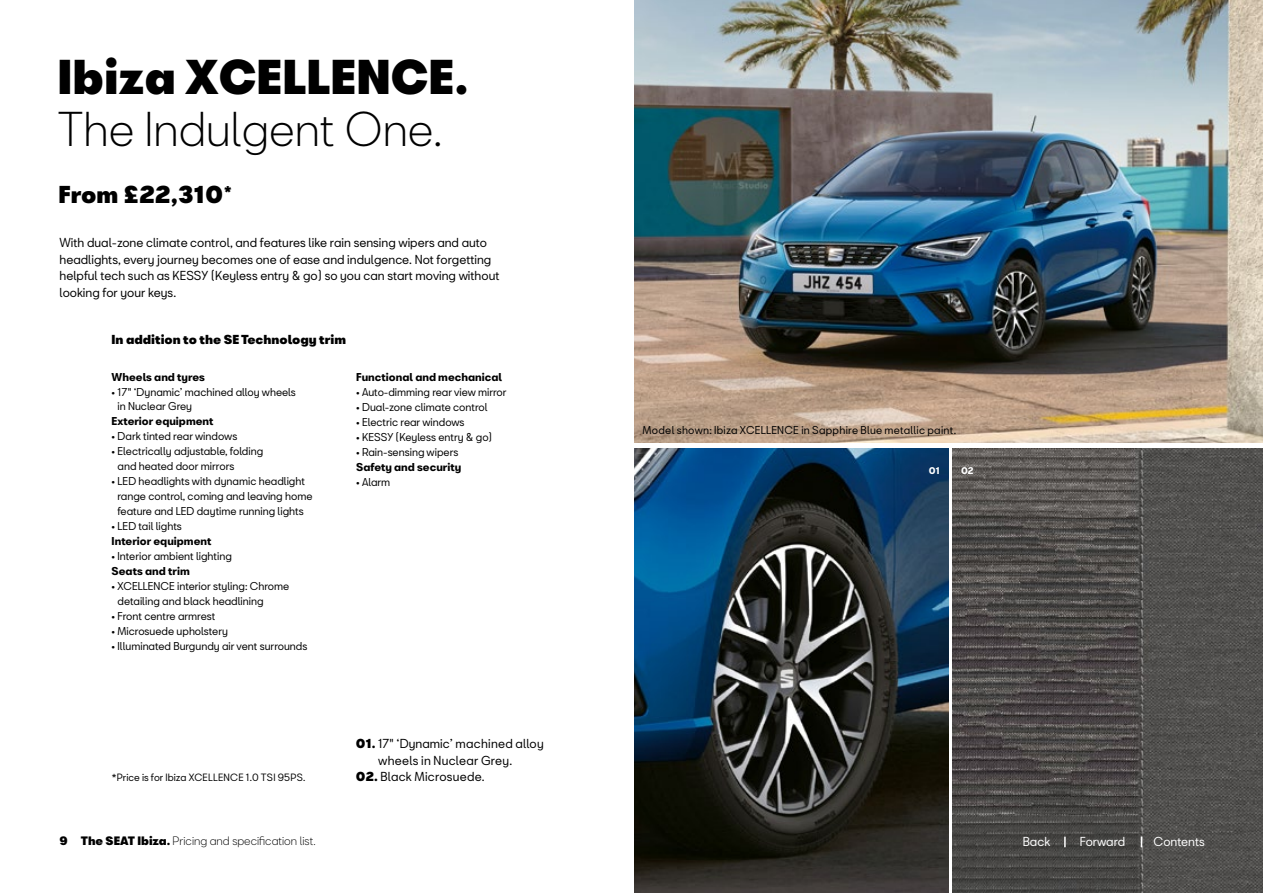
<style>
.page{position:relative;width:1263px;height:893px;background:#fff}
.page>*{position:absolute;margin:0;border:0;box-sizing:border-box;transform-origin:0 0}
.t1{font:300 45px "Seat Bcn";color:#000}
.t2{font:900 45px "Seat Bcn";color:#000}
.t3{font:900 22.5px "Seat Bcn";color:#000}
.t4{font:12px/16.5px "Seat Bcn";color:#000}
.t5{font:12px/16.5px "Seat Bcn";letter-spacing:.02em;color:#000}
.t6{font:900 12px "Seat Bcn";color:#000}
.t7{font:12px "Seat Bcn";color:#fff}
.t8{font:300 11.25px "Seat Bcn";color:#000}
.t9{font:10.5px/15px "Seat Bcn";color:#000}
.t10{font:700 10.5px "Seat Bcn";color:#000}
.t11{font:10.5px "Seat Bcn";letter-spacing:.025em;color:#000}
.t12{font:9.75px "Seat Bcn";letter-spacing:.005em;color:#000}
.t13{font:700 9px "Seat Bcn";color:#fff}
.s1{font-weight:900}
</style>
<div class="page">
<img style="left:952px;top:449px;width:311px;height:444px">
<img style="left:634px;top:0;width:629px;height:442px">
<img style="left:634px;top:449px;width:314px;height:444px">
<svg style="left:1064px;top:837px;width:2px;height:10px"></svg>
<h1 class="t2" style="left:57px;top:36px;width:413px">Ibiza XCELLENCE.</h1>
<h1 class="t1" style="left:57px;top:90px;width:387px">The Indulgent One.</h1>
<h2 class="t3" style="left:58px;top:174px;width:175px">From £22,310<sup>*</sup></h2>
<p class="t4" style="left:60px;top:233px;width:441px">With dual-zone climate control, and features like rain sensing wipers and auto headlights, every journey becomes one of ease and indulgence. Not forgetting helpful tech such as KESSY (Keyless entry &amp; go) so you can start moving without looking for your keys.</p>
<p class="t6" style="left:112px;top:329px;width:236px">In addition to the SE Technology trim</p>
<p class="t10" style="left:112px;top:368px;width:95px">Wheels and tyres</p>
<p class="t9" style="left:118px;top:384px;width:180px;line-height:13.8px;text-indent:-6px">• 17" ‘Dynamic’ machined alloy wheels in Nuclear Grey</p>
<p class="t10" style="left:112px;top:412px;width:104px">Exterior equipment</p>
<p class="t9" style="left:112px;top:427px;width:127px">• Dark tinted rear windows</p>
<p class="t9" style="left:118px;top:442px;width:147px;text-indent:-6px">• Electrically adjustable, folding and heated door mirrors</p>
<p class="t9" style="left:118px;top:472px;width:196px;text-indent:-6px">• LED headlights with dynamic headlight range control, coming and leaving home feature and LED daytime running lights</p>
<p class="t9" style="left:112px;top:517px;width:72px">• LED tail lights</p>
<p class="t10" style="left:112px;top:532px;width:101px">Interior equipment</p>
<p class="t9" style="left:112px;top:547px;width:122px">• Interior ambient lighting</p>
<p class="t10" style="left:112px;top:562px;width:80px">Seats and trim</p>
<p class="t9" style="left:118px;top:577px;width:173px;text-indent:-6px">• XCELLENCE interior styling: Chrome detailing and black headlining</p>
<p class="t9" style="left:112px;top:607px;width:105px">• Front centre armrest</p>
<p class="t9" style="left:112px;top:622px;width:118px">• Microsuede upholstery</p>
<p class="t9" style="left:112px;top:637px;width:197px">• Illuminated Burgundy air vent surrounds</p>
<p class="t10" style="left:356px;top:368px;width:147px">Functional and mechanical</p>
<p class="t9" style="left:356px;top:383px;width:152px">• Auto-dimming rear view mirror</p>
<p class="t9" style="left:356px;top:398px;width:133px">• Dual-zone climate control</p>
<p class="t9" style="left:356px;top:413px;width:110px">• Electric rear windows</p>
<p class="t9" style="left:356px;top:428px;width:138px">• KESSY (Keyless entry &amp; go)</p>
<p class="t9" style="left:356px;top:443px;width:104px">• Rain-sensing wipers</p>
<p class="t10" style="left:356px;top:458px;width:107px">Safety and security</p>
<p class="t9" style="left:356px;top:473px;width:36px">• Alarm</p>
<p class="t5" style="left:378px;top:734px;width:167px;text-indent:-22px"><span class="s1">01.</span> 17" ‘Dynamic’ machined alloy wheels in Nuclear Grey.</p>
<p class="t12" style="left:111px;top:769px;width:196px">*Price is for Ibiza XCELLENCE 1.0 TSI 95PS.</p>
<p class="t5" style="left:356px;top:767px;width:130px"><span class="s1">02.</span> Black Microsuede.</p>
<p class="t8" style="left:60px;top:831px;width:258px"><span class="s1">9 The SEAT Ibiza.</span> Pricing and specification list.</p>
<p class="t11" style="left:643px;top:421px;width:315px">Model shown: Ibiza XCELLENCE in Sapphire Blue metallic paint.</p>
<p class="t13" style="left:929px;top:463px;width:13px">01</p>
<p class="t13" style="left:961px;top:463px;width:14px">02</p>
<p class="t7" style="left:1023px;top:831px;width:29px">Back</p>
<p class="t7" style="left:1080px;top:831px;width:47px">Forward</p>
<p class="t7" style="left:1153px;top:831px;width:53px">Contents</p>
</div>
